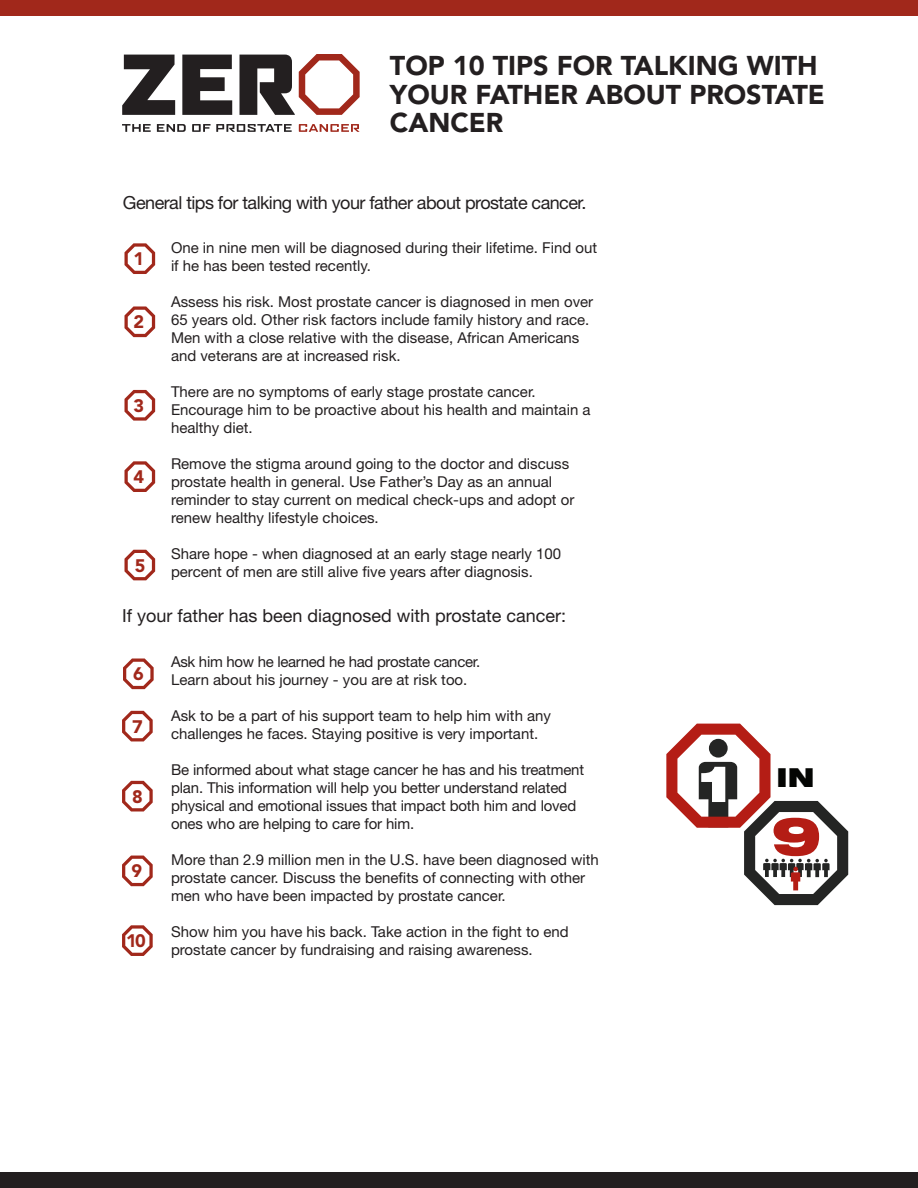
<style>
.page{position:relative;width:918px;height:1188px;background:#fff}
.page>*{position:absolute;margin:0;border:0;box-sizing:border-box;transform-origin:0 0}
.t1{font:900 expanded 52.65px "Helvetica Neue";color:#b41d15}
.t2{font:900 27px/28.5px "Avenir";color:#231f20}
.t3{font:900 expanded 26.25px "Helvetica Neue";color:#040503}
.t4{font:18px "Helvetica Neue LT Std";letter-spacing:-.03em;color:#231f20}
.t5{font:18px "Helvetica Neue LT Std";color:#231f20}
.t6{font:900 18px "Avenir";color:#a1281b}
.t7{font:15px/18px "Helvetica Neue LT Std";color:#231f20}
.t8{font:15px/18px "Helvetica Neue LT Std";letter-spacing:-.02em;color:#231f20}
.s1{font-size:50.7px;color:#fff}
</style>
<div class="page">
<svg style="left:122px;top:925px;width:31px;height:31px"></svg>
<svg style="left:122px;top:856px;width:31px;height:30px"></svg>
<svg style="left:122px;top:781px;width:31px;height:31px"></svg>
<svg style="left:122px;top:711px;width:31px;height:30px"></svg>
<svg style="left:123px;top:659px;width:31px;height:30px"></svg>
<svg style="left:125px;top:550px;width:30px;height:30px"></svg>
<svg style="left:125px;top:461px;width:30px;height:31px"></svg>
<svg style="left:125px;top:390px;width:30px;height:31px"></svg>
<svg style="left:125px;top:306px;width:30px;height:31px"></svg>
<svg style="left:125px;top:243px;width:30px;height:31px"></svg>
<div style="left:0;top:0;width:918px;height:15px;background:#a1281b"></div>
<div style="left:0;top:1173px;width:918px;height:15px;background:#231f20"></div>
<svg style="left:122px;top:55px;width:53px;height:60px"></svg>
<svg style="left:182px;top:55px;width:50px;height:60px"></svg>
<svg style="left:240px;top:54px;width:120px;height:61px"></svg>
<svg style="left:122px;top:124px;width:29px;height:8px"></svg>
<svg style="left:157px;top:124px;width:29px;height:8px"></svg>
<svg style="left:192px;top:124px;width:100px;height:8px"></svg>
<svg style="left:299px;top:124px;width:61px;height:8px"></svg>
<svg style="left:666px;top:724px;width:182px;height:181px"></svg>
<h2 class="t2" style="left:390px;top:52px;width:436px">TOP 10 TIPS FOR TALKING WITH<br>YOUR FATHER ABOUT PROSTATE<br>CANCER</h2>
<p class="t4" style="left:123px;top:192px;width:465px">General tips for talking with your father about prostate cancer.</p>
<p class="t6" style="left:133px;top:248px;width:12px">1</p>
<p class="t6" style="left:133px;top:311px;width:12px">2</p>
<p class="t6" style="left:133px;top:395px;width:12px">3</p>
<p class="t6" style="left:133px;top:466px;width:12px">4</p>
<p class="t6" style="left:135px;top:554px;width:12px">5</p>
<p class="t7" style="left:171px;top:239px;width:428px">One in nine men will be diagnosed during their lifetime. Find out if he has been tested recently.</p>
<p class="t7" style="left:171px;top:293px;width:424px">Assess his risk. Most prostate cancer is diagnosed in men over 65 years old. Other risk factors include family history and race.<br>Men with a close relative with the disease, African Americans and veterans are at increased risk.</p>
<p class="t7" style="left:171px;top:383px;width:421px">There are no symptoms of early stage prostate cancer.<br>Encourage him to be proactive about his health and maintain a healthy diet.</p>
<p class="t7" style="left:171px;top:455px;width:405px">Remove the stigma around going to the doctor and discuss prostate health in general. Use Father’s Day as an annual reminder to stay current on medical check-ups and adopt or renew healthy lifestyle choices.</p>
<p class="t7" style="left:171px;top:545px;width:392px">Share hope - when diagnosed at an early stage nearly 100 percent of men are still alive five years after diagnosis.</p>
<p class="t5" style="left:122px;top:605px;width:446px">If your father has been diagnosed with prostate cancer:</p>
<p class="t6" style="left:133px;top:663px;width:12px">6</p>
<p class="t6" style="left:132px;top:715px;width:12px">7</p>
<p class="t6" style="left:132px;top:786px;width:12px">8</p>
<p class="t6" style="left:131px;top:860px;width:12px">9</p>
<p class="t6" style="left:126px;top:930px;width:21px">10</p>
<p class="t8" style="left:171px;top:653px;width:311px">Ask him how he learned he had prostate cancer.<br>Learn about his journey - you are at risk too.</p>
<p class="t7" style="left:171px;top:707px;width:382px">Ask to be a part of his support team to help him with any challenges he faces. Staying positive is very important.</p>
<p class="t7" style="left:171px;top:761px;width:415px">Be informed about what stage cancer he has and his treatment plan. This information will help you better understand related physical and emotional issues that impact both him and loved ones who are helping to care for him.</p>
<p class="t7" style="left:171px;top:851px;width:429px">More than 2.9 million men in the U.S. have been diagnosed with prostate cancer. Discuss the benefits of connecting with other men who have been impacted by prostate cancer.</p>
<p class="t7" style="left:171px;top:923px;width:399px">Show him you have his back. Take action in the fight to end prostate cancer by fundraising and raising awareness.</p>
<h3 class="t3" style="left:698px;top:760px;width:118px"><span class="s1">1</span> IN</h3>
<h1 class="t1" style="left:771px;top:802px;width:52px">9</h1>
</div>
